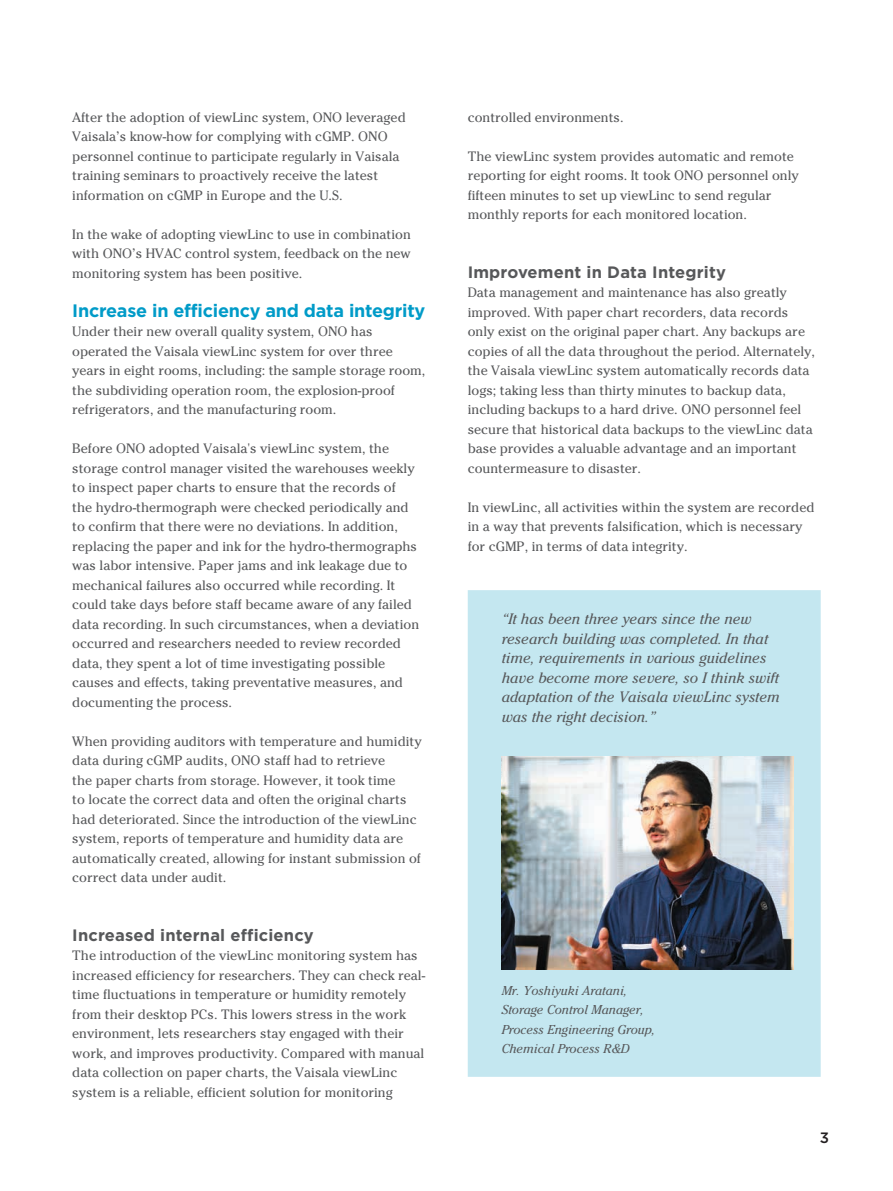
<style>
.page{position:relative;width:893px;height:1191px;background:#fff}
.page>*{position:absolute;margin:0;border:0;box-sizing:border-box;transform-origin:0 0}
.t1{font:700 18px "Gotham";letter-spacing:-.015em;color:#009bc8}
.t2{font:700 16.5px "Gotham";letter-spacing:.01em;color:#57585a}
.t3{font:italic 15px/19.5px "Cheltenham Std";color:#57585a}
.t4{font:500 15px "Gotham";color:#231f20}
.t5{font:13.5px/19.5px "Cheltenham Std";color:#57585a}
.t6{font:italic 12.75px/19.5px "Cheltenham Std";color:#57585a}
</style>
<div class="page">
<div style="left:468px;top:590px;width:353px;height:486px;background:#c4e7f0"></div>
<img style="left:502px;top:757px;width:291px;height:212px">
<p class="t5" style="left:72px;top:107px;width:335px">After the adoption of viewLinc system, ONO leveraged Vaisala’s know-how for complying with cGMP. ONO personnel continue to participate regularly in Vaisala training seminars to proactively receive the latest information on cGMP in Europe and the U.S.</p>
<p class="t5" style="left:72px;top:224px;width:340px;text-align:justify">In the wake of adopting viewLinc to use in combination with ONO’s HVAC control system, feedback on the new monitoring system has been positive.</p>
<h1 class="t1" style="left:72px;top:298px;width:355px">Increase in efficiency and data integrity</h1>
<p class="t5" style="left:72px;top:322px;width:354px">Under their new overall quality system, ONO has operated the Vaisala viewLinc system for over three years in eight rooms, including: the sample storage room, the subdividing operation room, the explosion-proof refrigerators, and the manufacturing room.</p>
<p class="t5" style="left:72px;top:439px;width:348px">Before ONO adopted Vaisala's viewLinc system, the storage control manager visited the warehouses weekly to inspect paper charts to ensure that the records of<br>the hydro-thermograph were checked periodically and to confirm that there were no deviations. In addition, replacing the paper and ink for the hydro-thermographs was labor intensive. Paper jams and ink leakage due to mechanical failures also occurred while recording. It could take days before staff became aware of any failed data recording. In such circumstances, when a deviation occurred and researchers needed to review recorded data, they spent a lot of time investigating possible causes and effects, taking preventative measures, and documenting the process.</p>
<p class="t5" style="left:72px;top:731px;width:351px">When providing auditors with temperature and humidity data during cGMP audits, ONO staff had to retrieve<br>the paper charts from storage. However, it took time<br>to locate the correct data and often the original charts had deteriorated. Since the introduction of the viewLinc system, reports of temperature and humidity data are automatically created, allowing for instant submission of correct data under audit.</p>
<p class="t2" style="left:72px;top:924px;width:243px">Increased internal efficiency</p>
<p class="t5" style="left:72px;top:946px;width:354px">The introduction of the viewLinc monitoring system has increased efficiency for researchers. They can check real&shy;time fluctuations in temperature or humidity remotely from their desktop PCs. This lowers stress in the work environment, lets researchers stay engaged with their work, and improves productivity. Compared with manual data collection on paper charts, the Vaisala viewLinc system is a reliable, efficient solution for monitoring</p>
<p class="t5" style="left:468px;top:107px;width:157px">controlled environments.</p>
<p class="t5" style="left:468px;top:146px;width:333px">The viewLinc system provides automatic and remote reporting for eight rooms. It took ONO personnel only fifteen minutes to set up viewLinc to send regular monthly reports for each monitored location.</p>
<p class="t2" style="left:468px;top:261px;width:260px">Improvement in Data Integrity</p>
<p class="t5" style="left:468px;top:283px;width:349px">Data management and maintenance has also greatly improved. With paper chart recorders, data records only exist on the original paper chart. Any backups are copies of all the data throughout the period. Alternately, the Vaisala viewLinc system automatically records data logs; taking less than thirty minutes to backup data, including backups to a hard drive. ONO personnel feel secure that historical data backups to the viewLinc data base provides a valuable advantage and an important countermeasure to disaster.</p>
<p class="t5" style="left:468px;top:497px;width:348px">In viewLinc, all activities within the system are recorded in a way that prevents falsification, which is necessary for cGMP, in terms of data integrity.</p>
<p class="t3" style="left:502px;top:609px;width:280px">“It has been three years since the new research building was completed. In that time, requirements in various guidelines have become more severe, so I think swift adaptation of the Vaisala viewLinc system was the right decision.”</p>
<p class="t6" style="left:502px;top:980px;width:155px">Mr. Yoshiyuki Aratani,<br>Storage Control Manager,<br>Process Engineering Group,<br>Chemical Process R&amp;D</p>
<p class="t4" style="left:820px;top:1128px;width:11px">3</p>
</div>
